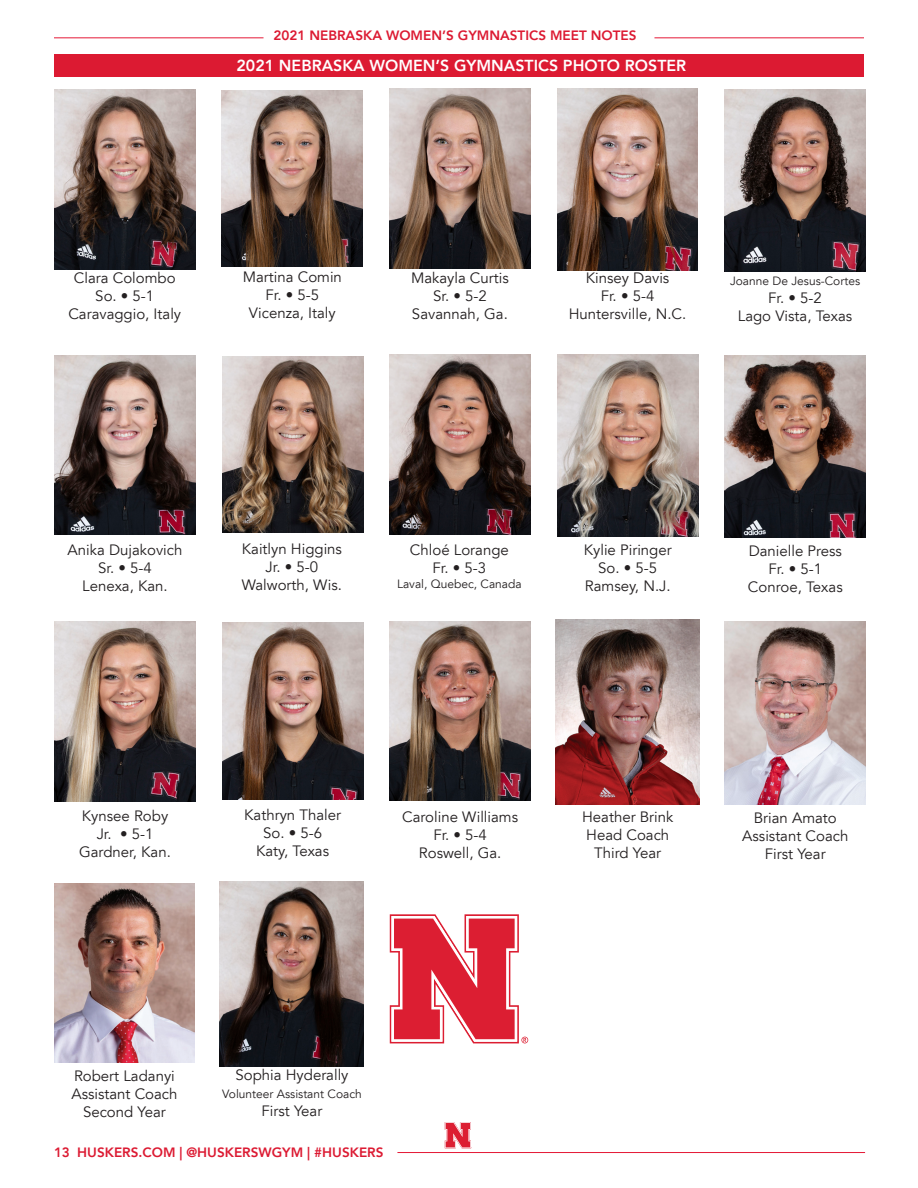
<style>
.page{position:relative;width:918px;height:1188px;background:#fff}
.page>*{position:absolute;margin:0;border:0;box-sizing:border-box;transform-origin:0 0}
.t1{font:800 15.9px "Avenir LT Std";color:#fff}
.t2{font:15px "Avenir LT Std";color:#231f20}
.t3{font:800 13.5px "Avenir LT Std";color:#dc1a32}
.t4{font:12px "Avenir LT Std";color:#231f20}
</style>
<div class="page">
<hr style="left:654px;top:38px;width:210px;height:1px;background:#e51836">
<hr style="left:54px;top:38px;width:210px;height:1px;background:#e51836">
<hr style="left:397px;top:1152px;width:468px;height:1px;background:#e51836">
<div style="left:54px;top:54px;width:810px;height:22px;background:#dc1a32"></div>
<svg style="left:445px;top:1122px;width:26px;height:26px"></svg>
<img style="left:54px;top:89px;width:141px;height:180px">
<svg style="left:390px;top:914px;width:138px;height:129px"></svg>
<img style="left:222px;top:91px;width:141px;height:176px">
<img style="left:390px;top:89px;width:140px;height:180px">
<img style="left:557px;top:88px;width:141px;height:183px">
<img style="left:725px;top:89px;width:141px;height:183px">
<img style="left:55px;top:355px;width:140px;height:180px">
<img style="left:222px;top:356px;width:141px;height:176px">
<img style="left:390px;top:354px;width:141px;height:180px">
<img style="left:557px;top:354px;width:141px;height:182px">
<img style="left:725px;top:355px;width:141px;height:183px">
<img style="left:55px;top:622px;width:140px;height:180px">
<img style="left:222px;top:623px;width:141px;height:176px">
<img style="left:390px;top:621px;width:141px;height:180px">
<img style="left:725px;top:622px;width:141px;height:182px">
<img style="left:54px;top:883px;width:141px;height:180px">
<img style="left:219px;top:881px;width:144px;height:185px">
<img style="left:556px;top:620px;width:143px;height:184px">
<p class="t3" style="left:273px;top:28px;width:365px">2021 NEBRASKA WOMEN’S GYMNASTICS MEET NOTES</p>
<p class="t1" style="left:237px;top:56px;width:451px">2021 NEBRASKA WOMEN’S GYMNASTICS PHOTO ROSTER</p>
<p class="t2" style="left:74px;top:269px;width:103px">Clara Colombo</p>
<p class="t2" style="left:95px;top:287px;width:60px">So. • 5-1</p>
<p class="t2" style="left:68px;top:305px;width:114px">Caravaggio, Italy</p>
<p class="t2" style="left:243px;top:268px;width:101px">Martina Comin</p>
<p class="t2" style="left:266px;top:286px;width:55px">Fr. • 5-5</p>
<p class="t2" style="left:249px;top:304px;width:88px">Vicenza, Italy</p>
<p class="t2" style="left:411px;top:270px;width:99px">Makayla Curtis</p>
<p class="t2" style="left:433px;top:288px;width:55px">Sr. • 5-2</p>
<p class="t2" style="left:412px;top:306px;width:97px">Savannah, Ga.</p>
<p class="t2" style="left:586px;top:270px;width:85px">Kinsey Davis</p>
<p class="t2" style="left:601px;top:288px;width:55px">Fr. • 5-4</p>
<p class="t2" style="left:569px;top:306px;width:119px">Huntersville, N.C.</p>
<p class="t4" style="left:730px;top:274px;width:132px">Joanne De Jesus-Cortes</p>
<p class="t2" style="left:768px;top:289px;width:55px">Fr. • 5-2</p>
<p class="t2" style="left:738px;top:307px;width:116px">Lago Vista, Texas</p>
<p class="t2" style="left:68px;top:541px;width:116px">Anika Dujakovich</p>
<p class="t2" style="left:98px;top:559px;width:55px">Sr. • 5-4</p>
<p class="t2" style="left:82px;top:577px;width:87px">Lenexa, Kan.</p>
<p class="t2" style="left:242px;top:540px;width:102px">Kaitlyn Higgins</p>
<p class="t2" style="left:266px;top:558px;width:54px">Jr. • 5-0</p>
<p class="t2" style="left:242px;top:576px;width:102px">Walworth, Wis.</p>
<p class="t2" style="left:410px;top:541px;width:100px">Chloé Lorange</p>
<p class="t2" style="left:433px;top:559px;width:55px">Fr. • 5-3</p>
<p class="t4" style="left:397px;top:577px;width:126px">Laval, Quebec, Canada</p>
<p class="t2" style="left:584px;top:541px;width:90px">Kylie Piringer</p>
<p class="t2" style="left:598px;top:559px;width:60px">So. • 5-5</p>
<p class="t2" style="left:585px;top:577px;width:87px">Ramsey, N.J.</p>
<p class="t2" style="left:749px;top:543px;width:95px">Danielle Press</p>
<p class="t2" style="left:769px;top:561px;width:55px">Fr. • 5-1</p>
<p class="t2" style="left:748px;top:579px;width:96px">Conroe, Texas</p>
<p class="t2" style="left:82px;top:808px;width:88px">Kynsee Roby</p>
<p class="t2" style="left:97px;top:826px;width:58px">Jr. • 5-1</p>
<p class="t2" style="left:79px;top:844px;width:93px">Gardner, Kan.</p>
<p class="t2" style="left:244px;top:807px;width:98px">Kathryn Thaler</p>
<p class="t2" style="left:263px;top:825px;width:60px">So. • 5-6</p>
<p class="t2" style="left:256px;top:843px;width:75px">Katy, Texas</p>
<p class="t2" style="left:402px;top:808px;width:117px">Caroline Williams</p>
<p class="t2" style="left:433px;top:826px;width:55px">Fr. • 5-4</p>
<p class="t2" style="left:419px;top:844px;width:84px">Roswell, Ga.</p>
<p class="t2" style="left:582px;top:808px;width:93px">Heather Brink</p>
<p class="t2" style="left:586px;top:826px;width:85px">Head Coach</p>
<p class="t2" style="left:594px;top:844px;width:68px">Third Year</p>
<p class="t2" style="left:754px;top:809px;width:85px">Brian Amato</p>
<p class="t2" style="left:742px;top:827px;width:108px">Assistant Coach</p>
<p class="t2" style="left:765px;top:845px;width:62px">First Year</p>
<p class="t2" style="left:74px;top:1068px;width:102px">Robert Ladanyi</p>
<p class="t2" style="left:71px;top:1086px;width:108px">Assistant Coach</p>
<p class="t2" style="left:83px;top:1104px;width:84px">Second Year</p>
<p class="t2" style="left:235px;top:1066px;width:115px">Sophia Hyderally</p>
<p class="t4" style="left:222px;top:1087px;width:141px">Volunteer Assistant Coach</p>
<p class="t2" style="left:262px;top:1102px;width:62px">First Year</p>
<p class="t3" style="left:54px;top:1145px;width:17px">13</p>
<p class="t3" style="left:77px;top:1145px;width:308px">HUSKERS.COM | @HUSKERSWGYM | #HUSKERS</p>
</div>
